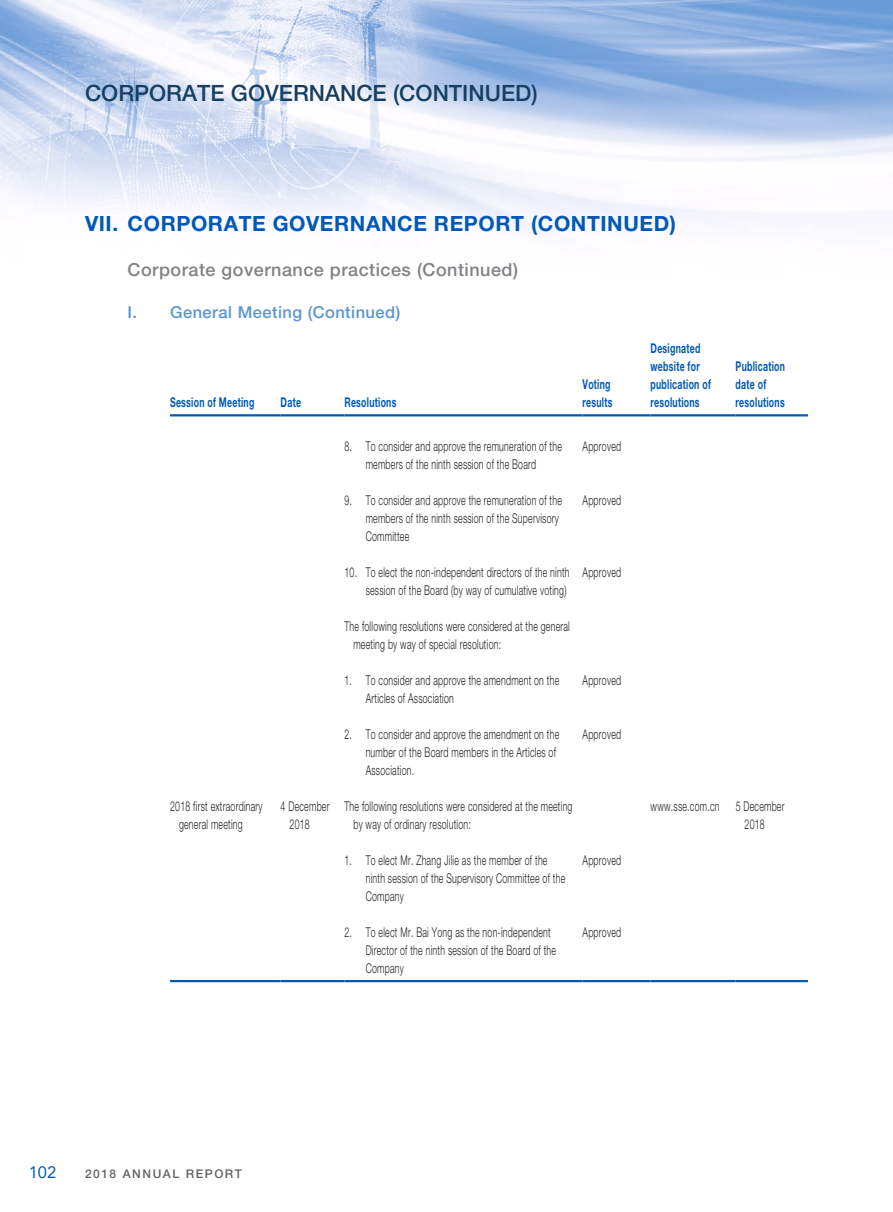
<style>
.page{position:relative;width:893px;height:1212px;background:#fff}
.page>*{position:absolute;margin:0;border:0;box-sizing:border-box;transform-origin:0 0}
.t1{font:500 22.5px "Helvetica Neue LT Std";color:#164063}
.t2{font:700 21px "Helvetica Neue LT Std";letter-spacing:.03em;color:#0058b8}
.t3{font:500 18px "Helvetica Neue LT Std";letter-spacing:.03em;color:#808285}
.t4{font:500 16.5px "Helvetica Neue LT Std";letter-spacing:.03em;color:#5a95d5}
.t5{font:16.5px "Avenir LT Std";color:#0058b8}
.t6{font:300 13.5px/18px "Helvetica Neue LT Std";letter-spacing:.03em;color:#231f20;scale:.65 1}
.t7{font:700 13.5px/18px "Helvetica Neue LT Std";letter-spacing:.03em;color:#0058b8;scale:.65 1}
.t8{font:500 12px "Helvetica Neue LT Std";letter-spacing:.13em;color:#636366}
</style>
<div class="page">
<img style="left:0;top:0;width:893px;height:983px">
<hr style="left:170px;top:414px;width:111px;height:2px;background:#0058b8">
<hr style="left:281px;top:414px;width:63px;height:2px;background:#0058b8">
<hr style="left:344px;top:414px;width:239px;height:2px;background:#0058b8">
<hr style="left:583px;top:414px;width:68px;height:2px;background:#0058b8">
<hr style="left:651px;top:414px;width:85px;height:2px;background:#0058b8">
<hr style="left:736px;top:414px;width:72px;height:2px;background:#0058b8">
<hr style="left:170px;top:980px;width:111px;height:2px;background:#0058b8">
<hr style="left:281px;top:980px;width:63px;height:2px;background:#0058b8">
<hr style="left:344px;top:980px;width:239px;height:2px;background:#0058b8">
<hr style="left:583px;top:980px;width:68px;height:2px;background:#0058b8">
<hr style="left:651px;top:980px;width:85px;height:2px;background:#0058b8">
<hr style="left:736px;top:980px;width:72px;height:2px;background:#0058b8">
<h1 class="t1" style="left:85px;top:79px;width:454px">CORPORATE GOVERNANCE (CONTINUED)</h1>
<h2 class="t2" style="left:85px;top:211px;width:593px">VII. CORPORATE GOVERNANCE REPORT (CONTINUED)</h2>
<h3 class="t3" style="left:128px;top:259px;width:392px">Corporate governance practices (Continued)</h3>
<p class="t4" style="left:128px;top:303px;width:274px">I. General Meeting (Continued)</p>
<p class="t7" style="left:170px;top:393px;width:131px">Session of Meeting</p>
<p class="t7" style="left:281px;top:393px;width:33px">Date</p>
<p class="t7" style="left:344px;top:393px;width:82px">Resolutions</p>
<p class="t7" style="left:583px;top:375px;width:48px">Voting results</p>
<p class="t6" style="left:344px;top:437px;width:336px;text-align:center">8. To consider and approve the remuneration of the members of the ninth session of the Board</p>
<p class="t6" style="left:583px;top:437px;width:61px">Approved</p>
<p class="t6" style="left:366px;top:491px;width:303px;text-indent:-21px">9. To consider and approve the remuneration of the members of the ninth session of the Supervisory<br>Committee</p>
<p class="t6" style="left:583px;top:491px;width:61px">Approved</p>
<p class="t6" style="left:344px;top:563px;width:348px;text-align:right">10. To elect the non-independent directors of the ninth session of the Board (by way of cumulative voting)</p>
<p class="t6" style="left:583px;top:563px;width:61px">Approved</p>
<p class="t6" style="left:353px;top:617px;width:335px;text-indent:-9px">The following resolutions were considered at the general meeting by way of special resolution:</p>
<p class="t6" style="left:366px;top:671px;width:299px;text-indent:-21px">1. To consider and approve the amendment on the<br>Articles of Association</p>
<p class="t6" style="left:583px;top:671px;width:61px">Approved</p>
<p class="t6" style="left:366px;top:725px;width:299px;text-indent:-21px">2. To consider and approve the amendment on the number of the Board members in the Articles of<br>Association.</p>
<p class="t6" style="left:583px;top:725px;width:61px">Approved</p>
<p class="t7" style="left:651px;top:339px;width:94px">Designated website for publication of resolutions</p>
<p class="t7" style="left:736px;top:357px;width:77px">Publication date of resolutions</p>
<p class="t6" style="left:179px;top:797px;width:130px;text-indent:-9px">2018 first extraordinary general meeting</p>
<p class="t6" style="left:290px;top:797px;width:63px;text-indent:-9px">4 December<br>2018</p>
<p class="t6" style="left:353px;top:797px;width:339px;text-indent:-9px">The following resolutions were considered at the meeting by way of ordinary resolution:</p>
<p class="t6" style="left:745px;top:797px;width:63px;text-indent:-94px">www.sse.com.cn 5 December<br>2018</p>
<p class="t6" style="left:366px;top:851px;width:308px;text-indent:-21px">1. To elect Mr. Zhang Jilie as the member of the ninth session of the Supervisory Committee of the<br>Company</p>
<p class="t6" style="left:583px;top:851px;width:61px">Approved</p>
<p class="t6" style="left:366px;top:923px;width:294px;text-indent:-21px">2. To elect Mr. Bai Yong as the non-independent<br>Director of the ninth session of the Board of the<br>Company</p>
<p class="t6" style="left:583px;top:923px;width:61px">Approved</p>
<p class="t5" style="left:29px;top:1163px;width:29px">102</p>
<p class="t8" style="left:85px;top:1166px;width:159px">2018 ANNUAL REPORT</p>
</div>
